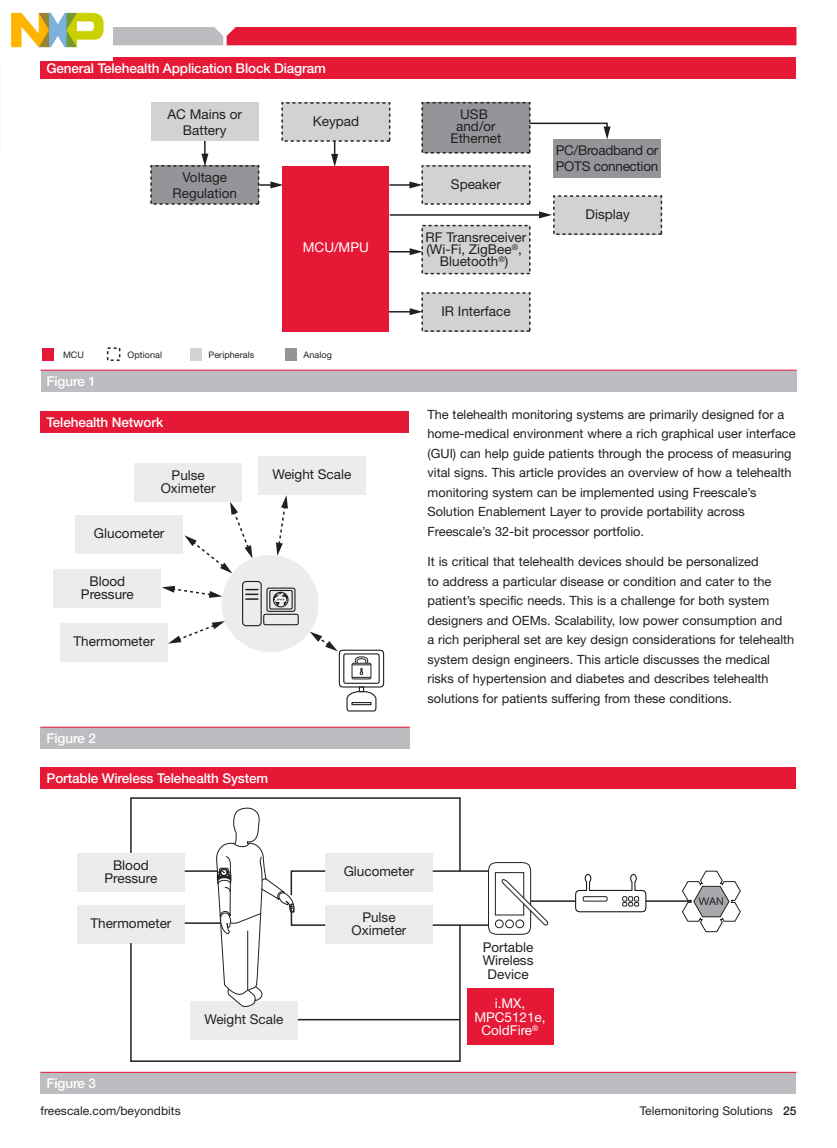
<style>
.page{position:relative;width:837px;height:1148px;background:#fff}
.page>*{position:absolute;margin:0;border:0;box-sizing:border-box;transform-origin:0 0}
.t1{font:13.5px/13.5px "Helvetica Neue LT Pro";color:#231f20;text-align:center}
.t2{font:500 13.5px "Helvetica Neue LT Pro";letter-spacing:-.01em;color:#fff}
.t3{font:13.5px/13.5px "Helvetica Neue LT Pro";color:#fff;text-align:center}
.t4{font:13.5px/16.2px "Helvetica Neue LT Pro";letter-spacing:-.02em;color:#231f20}
._01_FS_Body_Text{font:12.75px/19.5px "Helvetica Neue LT Pro";color:#231f20}
._15_Table_Text{font:12px "Helvetica Neue LT Pro";letter-spacing:.005em;color:#231f20}
.t5{font:10.8px "Akzidenz Grotesk BQ";color:#231f20}
.t6{font:9px "Helvetica Neue LT Pro";letter-spacing:.01em;color:#231f20}
.s1{font-weight:500}
</style>
<div class="page">
<hr style="left:0;top:114px;width:1px;height:55px;background:#a8a9ad">
<svg style="left:113px;top:27px;width:683px;height:18px;background:#de344e"></svg>
<div style="left:285px;top:348px;width:12px;height:12px;background:#939598"></div>
<div style="left:41px;top:370px;width:755px;height:22px;background:#bcbdc0"></div>
<hr style="left:40px;top:370px;width:756px;height:1px;background:#e51836">
<div style="left:41px;top:57px;width:755px;height:22px;background:#e51836"></div>
<div style="left:42px;top:348px;width:12px;height:12px;background:#e51836"></div>
<div style="left:107px;top:347px;width:13px;height:14px;border:2px dashed #231f20"></div>
<div style="left:190px;top:348px;width:12px;height:12px;background:#d1d2d4"></div>
<hr style="left:389px;top:184px;width:23px;height:2px;background:#231f20">
<svg style="left:409px;top:181px;width:12px;height:7px"></svg>
<svg style="left:259px;top:181px;width:24px;height:7px"></svg>
<svg style="left:389px;top:308px;width:32px;height:7px"></svg>
<svg style="left:389px;top:248px;width:32px;height:7px"></svg>
<svg style="left:201px;top:141px;width:7px;height:24px"></svg>
<svg style="left:331px;top:142px;width:7px;height:24px"></svg>
<hr style="left:390px;top:214px;width:151px;height:2px;background:#231f20">
<svg style="left:539px;top:211px;width:13px;height:7px"></svg>
<svg style="left:531px;top:122px;width:80px;height:17px"></svg>
<div style="left:151px;top:103px;width:107px;height:38px;background:#d1d2d4"></div>
<div style="left:151px;top:166px;width:108px;height:38px;background:#939598"></div>
<div style="left:150px;top:165px;width:109px;height:40px;border:2px dashed #231f20"></div>
<div style="left:283px;top:166px;width:106px;height:165px;background:#e51836"></div>
<div style="left:282px;top:103px;width:108px;height:38px;background:#d1d2d4"></div>
<div style="left:281px;top:102px;width:109px;height:40px;border:2px dashed #231f20"></div>
<div style="left:422px;top:103px;width:108px;height:50px;background:#939598"></div>
<div style="left:421px;top:102px;width:110px;height:52px;border:2px dashed #231f20"></div>
<div style="left:422px;top:166px;width:108px;height:38px;background:#d1d2d4"></div>
<div style="left:421px;top:165px;width:110px;height:40px;border:2px dashed #231f20"></div>
<div style="left:422px;top:225px;width:108px;height:49px;background:#d1d2d4"></div>
<div style="left:422px;top:293px;width:108px;height:38px;background:#d1d2d4"></div>
<div style="left:421px;top:292px;width:110px;height:40px;border:2px dashed #231f20"></div>
<div style="left:553px;top:139px;width:108px;height:38px;background:#939598"></div>
<div style="left:554px;top:196px;width:107px;height:38px;background:#d1d2d4"></div>
<div style="left:222px;top:555px;width:97px;height:97px;background:#ececee;border-radius:50%"></div>
<svg style="left:276px;top:495px;width:12px;height:61px"></svg>
<svg style="left:162px;top:586px;width:60px;height:12px"></svg>
<svg style="left:184px;top:501px;width:69px;height:72px"></svg>
<svg style="left:169px;top:621px;width:56px;height:22px"></svg>
<svg style="left:310px;top:631px;width:28px;height:20px"></svg>
<div style="left:40px;top:727px;width:370px;height:22px;background:#bcbdc0"></div>
<hr style="left:40px;top:726px;width:370px;height:1px;background:#e51836">
<div style="left:41px;top:411px;width:368px;height:22px;background:#e51836"></div>
<div style="left:54px;top:569px;width:107px;height:38px;background:#ececee"></div>
<div style="left:60px;top:623px;width:108px;height:39px;background:#ececee"></div>
<div style="left:258px;top:456px;width:108px;height:39px;background:#ececee"></div>
<div style="left:75px;top:516px;width:108px;height:38px;background:#ececee"></div>
<div style="left:134px;top:463px;width:108px;height:38px;background:#ececee"></div>
<div style="left:339px;top:649px;width:45px;height:38px;border:1px solid #231f20;border-radius:5px"></div>
<div style="left:343px;top:653px;width:37px;height:31px;border:1px solid #231f20;border-radius:4px"></div>
<svg style="left:346px;top:686px;width:31px;height:26px"></svg>
<div style="left:351px;top:702px;width:21px;height:3px;border:1px solid #231f20"></div>
<div style="left:352px;top:663px;width:19px;height:16px;border:1px solid #231f20;border-radius:2px"></div>
<svg style="left:352px;top:656px;width:19px;height:9px"></svg>
<svg style="left:352px;top:672px;width:19px;height:6px"></svg>
<svg style="left:273px;top:589px;width:16px;height:21px"></svg>
<div style="left:242px;top:581px;width:20px;height:45px;border:1px solid #231f20;border-radius:3px"></div>
<svg style="left:246px;top:589px;width:12px;height:11px"></svg>
<div style="left:263px;top:613px;width:36px;height:12px;border:1px solid #231f20;border-radius:2px"></div>
<div style="left:266px;top:587px;width:30px;height:25px;border:1px solid #231f20;border-radius:3px"></div>
<div style="left:269px;top:590px;width:24px;height:19px;border:1px solid #231f20;border-radius:2px"></div>
<div style="left:467px;top:988px;width:87px;height:56px;background:#e51836"></div>
<div style="left:40px;top:1072px;width:756px;height:22px;background:#bcbdc0"></div>
<hr style="left:40px;top:1071px;width:756px;height:1px;background:#e51836">
<div style="left:41px;top:767px;width:755px;height:22px;background:#e51836"></div>
<div style="left:77px;top:853px;width:108px;height:38px;background:#ececee"></div>
<div style="left:77px;top:905px;width:108px;height:38px;background:#ececee"></div>
<svg style="left:681px;top:870px;width:60px;height:62px"></svg>
<svg style="left:130px;top:1007px;width:331px;height:55px"></svg>
<hr style="left:298px;top:1018px;width:162px;height:2px;background:#231f20">
<svg style="left:129px;top:797px;width:332px;height:210px"></svg>
<hr style="left:433px;top:870px;width:55px;height:1px;background:#231f20">
<hr style="left:433px;top:924px;width:55px;height:1px;background:#231f20">
<svg style="left:488px;top:862px;width:61px;height:73px"></svg>
<svg style="left:574px;top:873px;width:73px;height:39px"></svg>
<hr style="left:531px;top:900px;width:45px;height:1px;background:#231f20">
<hr style="left:646px;top:900px;width:45px;height:1px;background:#231f20">
<img style="left:11px;top:12px;width:101px;height:48px">
<p class="t2" style="left:47px;top:60px;width:281px">General Telehealth Application Block Diagram</p>
<p class="t1" style="left:167px;top:105px;width:76px;line-height:16.2px">AC Mains or<br>Battery</p>
<p class="t1" style="left:173px;top:168px;width:66px;line-height:16.2px">Voltage<br>Regulation</p>
<p class="t1" style="left:313px;top:114px;width:48px">Keypad</p>
<p class="t1" style="left:450px;top:108px;width:53px;line-height:12px">USB and/or<br>Ethernet</p>
<p class="t1" style="left:451px;top:177px;width:52px">Speaker</p>
<p class="t3" style="left:303px;top:240px;width:68px">MCU/MPU</p>
<p class="t1" style="left:426px;top:231px;width:102px;line-height:12px">RF Transreceiver (Wi-Fi, ZigBee<sup>®</sup>,<br>Bluetooth<sup>®</sup>)</p>
<p class="t1" style="left:441px;top:304px;width:71px">IR Interface</p>
<p class="t6" style="left:63px;top:349px;width:22px">MCU</p>
<p class="t6" style="left:127px;top:349px;width:36px">Optional</p>
<p class="t6" style="left:208px;top:349px;width:47px">Peripherals</p>
<p class="t6" style="left:303px;top:349px;width:30px">Analog</p>
<p class="t2" style="left:47px;top:372px;width:51px">Figure 1</p>
<p class="t4" style="left:556px;top:141px;width:104px">PC/Broadband or<br>POTS connection</p>
<p class="t1" style="left:586px;top:207px;width:46px">Display</p>
<p class="t2" style="left:47px;top:413px;width:118px">Telehealth Network</p>
<p class="t1" style="left:161px;top:468px;width:57px">Pulse<br>Oximeter</p>
<p class="t1" style="left:94px;top:526px;width:72px">Glucometer</p>
<p class="t1" style="left:81px;top:574px;width:54px">Blood<br>Pressure</p>
<p class="t1" style="left:74px;top:634px;width:83px">Thermometer</p>
<p class="t2" style="left:47px;top:729px;width:51px">Figure 2</p>
<p class="t1" style="left:273px;top:467px;width:80px">Weight Scale</p>
<p class="t2" style="left:47px;top:770px;width:223px">Portable Wireless Telehealth System</p>
<p class="_01_FS_Body_Text" style="left:428px;top:404px;width:370px">The telehealth monitoring systems are primarily designed for a home-medical environment where a rich graphical user interface (GUI) can help guide patients through the process of measuring vital signs. This article provides an overview of how a telehealth monitoring system can be implemented using Freescale’s Solution Enablement Layer to provide portability across Freescale’s 32-bit processor portfolio.</p>
<p class="_01_FS_Body_Text" style="left:428px;top:551px;width:368px">It is critical that telehealth devices should be personalized<br>to address a particular disease or condition and cater to the patient’s specific needs. This is a challenge for both system designers and OEMs. Scalability, low power consumption and<br>a rich peripheral set are key design considerations for telehealth system design engineers. This article discusses the medical risks of hypertension and diabetes and describes telehealth solutions for patients suffering from these conditions.</p>
<p class="t1" style="left:105px;top:857px;width:54px">Blood<br>Pressure</p>
<p class="t1" style="left:90px;top:915px;width:83px">Thermometer</p>
<p class="t2" style="left:47px;top:1074px;width:51px">Figure 3</p>
<p class="t1" style="left:205px;top:1011px;width:80px">Weight Scale</p>
<p class="t1" style="left:344px;top:863px;width:72px">Glucometer</p>
<p class="t1" style="left:351px;top:909px;width:57px">Pulse<br>Oximeter</p>
<p class="t1" style="left:483px;top:939px;width:52px">Portable<br>Wireless<br>Device</p>
<p class="t3" style="left:474px;top:996px;width:73px">i.MX,<br>MPC5121e,<br>ColdFire<sup>®</sup></p>
<p class="t5" style="left:699px;top:895px;width:27px">WAN</p>
<p class="_15_Table_Text" style="left:40px;top:1103px;width:142px">freescale.com/beyondbits</p>
<p class="_15_Table_Text" style="left:640px;top:1103px;width:158px">Telemonitoring Solutions <span class="s1">25</span></p>
</div>
